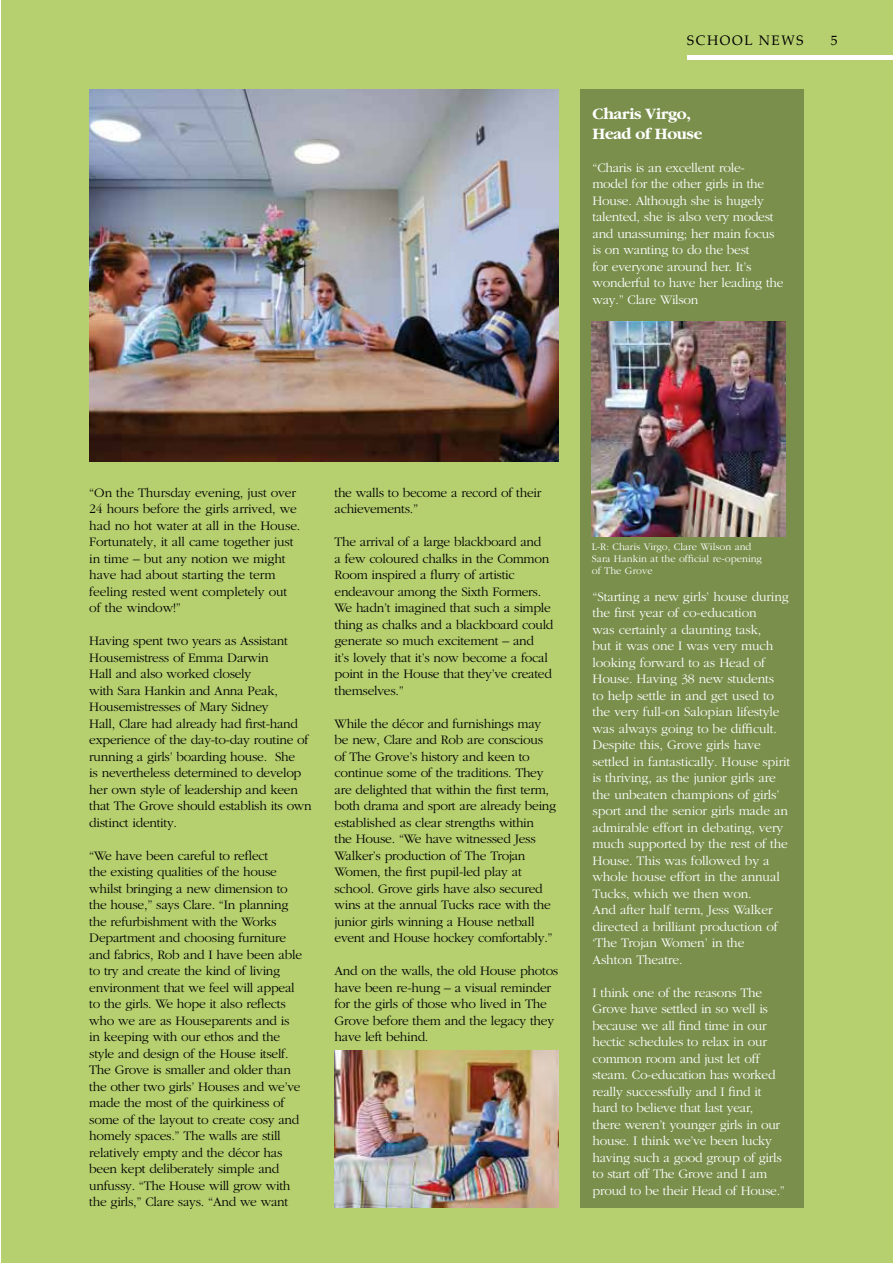
<style>
.page{position:relative;width:893px;height:1263px;background:#fff}
.page>*{position:absolute;margin:0;border:0;box-sizing:border-box;transform-origin:0 0}
.t1{font:700 16.5px/19.5px "Garamond";letter-spacing:-.02em;color:#fff}
.t2{font:300 13.5px/16.5px "Garamond";letter-spacing:-.02em;color:#000}
.t3{font:300 13.5px/16.5px "Garamond";letter-spacing:-.01em;color:#fff}
.t4{font:13.5px "Palatino";letter-spacing:.12em;color:#000}
.t5{font:300 10.5px/12px "Garamond";color:#fff}
</style>
<div class="page">
<div style="left:1px;top:0;width:892px;height:1263px;background:#b6cf6f"></div>
<div style="left:687px;top:55px;width:206px;height:5px;background:#fff"></div>
<img style="left:89px;top:89px;width:469px;height:372px">
<div style="left:580px;top:89px;width:224px;height:1119px;background:#7a8f4c"></div>
<img style="left:334px;top:1050px;width:224px;height:158px">
<img style="left:592px;top:322px;width:193px;height:214px">
<p class="t4" style="left:687px;top:29px;width:118px">SCHOOL NEWS</p>
<p class="t4" style="left:831px;top:29px;width:8px">5</p>
<p class="t1" style="left:592px;top:104px;width:111px">Charis Virgo,<br>Head of House</p>
<p class="t3" style="left:592px;top:159px;width:193px">“Charis is an excellent role&shy;model for the other girls in the<br>House. Although she is hugely talented, she is also very modest and unassuming; her main focus is on wanting to do the best<br>for everyone around her. It’s wonderful to have her leading the way.” Clare Wilson</p>
<p class="t2" style="left:89px;top:484px;width:213px">“On the Thursday evening, just over<br>24 hours before the girls arrived, we had no hot water at all in the House.<br>Fortunately, it all came together just in time – but any notion we might have had about starting the term feeling rested went completely out of the window!”</p>
<p class="t2" style="left:89px;top:633px;width:224px">Having spent two years as Assistant Housemistress of Emma Darwin<br>Hall and also worked closely<br>with Sara Hankin and Anna Peak, Housemistresses of Mary Sidney<br>Hall, Clare had already had first-hand experience of the day-to-day routine of running a girls’ boarding house. She<br>is nevertheless determined to develop her own style of leadership and keen that The Grove should establish its own distinct identity.</p>
<p class="t2" style="left:89px;top:847px;width:214px">“We have been careful to reflect<br>the existing qualities of the house whilst bringing a new dimension to the house,” says Clare. “In planning the refurbishment with the Works Department and choosing furniture and fabrics, Rob and I have been able to try and create the kind of living environment that we feel will appeal to the girls. We hope it also reflects who we are as Houseparents and is in keeping with our ethos and the style and design of the House itself.<br>The Grove is smaller and older than the other two girls’ Houses and we’ve made the most of the quirkiness of some of the layout to create cosy and homely spaces.” The walls are still relatively empty and the décor has been kept deliberately simple and unfussy. “The House will grow with the girls,” Clare says. “And we want</p>
<p class="t2" style="left:334px;top:484px;width:208px">the walls to become a record of their achievements.”</p>
<p class="t2" style="left:334px;top:534px;width:220px">The arrival of a large blackboard and<br>a few coloured chalks in the Common Room inspired a flurry of artistic endeavour among the Sixth Formers.<br>We hadn’t imagined that such a simple thing as chalks and a blackboard could generate so much excitement – and<br>it’s lovely that it’s now become a focal point in the House that they’ve created themselves.”</p>
<p class="t2" style="left:334px;top:715px;width:223px">While the décor and furnishings may be new, Clare and Rob are conscious of The Grove’s history and keen to continue some of the traditions. They are delighted that within the first term, both drama and sport are already being established as clear strengths within<br>the House. “We have witnessed Jess Walker’s production of The Trojan Women, the first pupil-led play at school. Grove girls have also secured wins at the annual Tucks race with the junior girls winning a House netball event and House hockey comfortably.”</p>
<p class="t2" style="left:334px;top:963px;width:225px">And on the walls, the old House photos have been re-hung – a visual reminder for the girls of those who lived in The<br>Grove before them and the legacy they have left behind.</p>
<p class="t5" style="left:592px;top:541px;width:172px">L-R: Charis Virgo, Clare Wilson and<br>Sara Hankin at the official re-opening of The Grove</p>
<p class="t3" style="left:592px;top:588px;width:199px">“Starting a new girls’ house during the first year of co-education<br>was certainly a daunting task,<br>but it was one I was very much looking forward to as Head of<br>House. Having 38 new students<br>to help settle in and get used to the very full-on Salopian lifestyle was always going to be difficult.<br>Despite this, Grove girls have settled in fantastically. House spirit is thriving, as the junior girls are the unbeaten champions of girls’ sport and the senior girls made an admirable effort in debating, very much supported by the rest of the<br>House. This was followed by a whole house effort in the annual<br>Tucks, which we then won.<br>And after half term, Jess Walker directed a brilliant production of ‘The Trojan Women’ in the<br>Ashton Theatre.</p>
<p class="t3" style="left:592px;top:984px;width:194px">I think one of the reasons The<br>Grove have settled in so well is because we all find time in our hectic schedules to relax in our common room and just let off steam. Co-education has worked really successfully and I find it hard to believe that last year,<br>there weren’t younger girls in our house. I think we’ve been lucky having such a good group of girls to start off The Grove and I am proud to be their Head of House.”</p>
</div>
